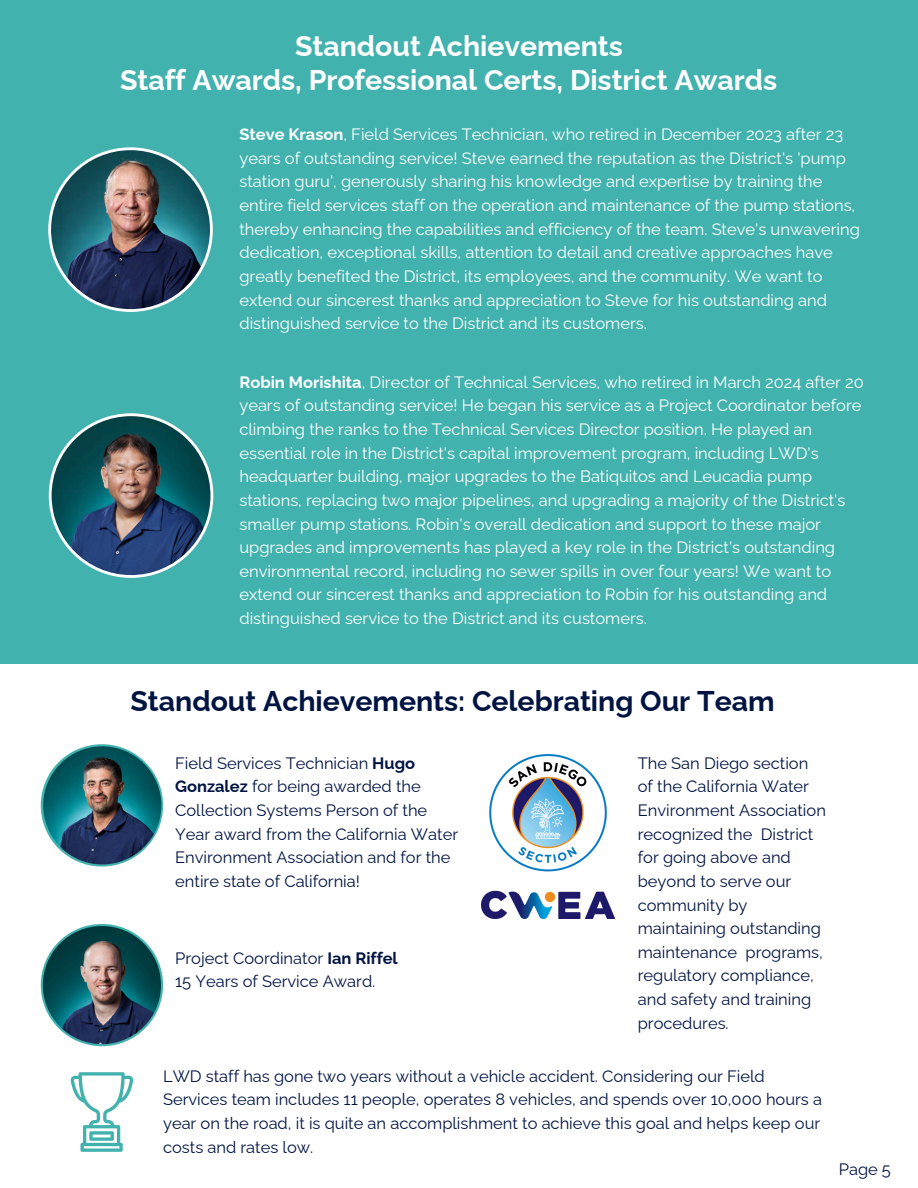
<style>
.page{position:relative;width:918px;height:1188px;background:#fff}
.page>*{position:absolute;margin:0;border:0;box-sizing:border-box;transform-origin:0 0}
.t1{font:700 28.5px/33.8px "Raleway";color:#fff}
.t2{font:700 28.5px "Raleway";color:#001442}
.t3{font:16.5px/23.7px "Raleway";color:#fff}
.t4{font:16.5px/23.7px "Raleway";color:#001442}
.s1{font-weight:700}
</style>
<div class="page">
<div style="left:0;top:0;width:918px;height:664px;background:#42b2ae"></div>
<img style="left:48px;top:147px;width:165px;height:165px;border-radius:50%">
<img style="left:51px;top:150px;width:159px;height:159px;border-radius:50%">
<img style="left:49px;top:413px;width:164px;height:165px;border-radius:50%">
<img style="left:52px;top:416px;width:159px;height:159px;border-radius:50%">
<svg style="left:41px;top:744px;width:122px;height:123px"></svg>
<img style="left:43px;top:746px;width:118px;height:118px;border-radius:50%">
<svg style="left:41px;top:924px;width:122px;height:122px"></svg>
<img style="left:43px;top:926px;width:118px;height:118px;border-radius:50%">
<img style="left:482px;top:754px;width:133px;height:164px">
<svg style="left:71px;top:1072px;width:62px;height:80px"></svg>
<h1 class="t1" style="left:120px;top:29px;width:659px;text-indent:175px">Standout Achievements<br>Staff Awards, Professional Certs, District Awards</h1>
<p class="t3" style="left:239px;top:123px;width:622px"><span class="s1">Steve Krason</span>, Field Services Technician, who retired in December 2023 after 23 years of outstanding service! Steve earned the reputation as the District's 'pump station guru', generously sharing his knowledge and expertise by training the entire field services staff on the operation and maintenance of the pump stations, thereby enhancing the capabilities and efficiency of the team. Steve's unwavering dedication, exceptional skills, attention to detail and creative approaches have greatly benefited the District, its employees, and the community. We want to extend our sincerest thanks and appreciation to Steve for his outstanding and distinguished service to the District and its customers.</p>
<p class="t3" style="left:239px;top:370px;width:626px"><span class="s1">Robin Morishita</span>, Director of Technical Services, who retired in March 2024 after 20 years of outstanding service! He began his service as a Project Coordinator before climbing the ranks to the Technical Services Director position. He played an essential role in the District's capital improvement program, including LWD's headquarter building, major upgrades to the Batiquitos and Leucadia pump stations, replacing two major pipelines, and upgrading a majority of the District's smaller pump stations. Robin's overall dedication and support to these major upgrades and improvements has played a key role in the District's outstanding environmental record, including no sewer spills in over four years! We want to extend our sincerest thanks and appreciation to Robin for his outstanding and distinguished service to the District and its customers.</p>
<p class="t2" style="left:131px;top:685px;width:646px">Standout Achievements: Celebrating Our Team</p>
<p class="t4" style="left:175px;top:751px;width:284px">Field Services Technician <span class="s1">Hugo<br>Gonzalez</span> for being awarded the<br>Collection Systems Person of the<br>Year award from the California Water<br>Environment Association and for the entire state of California!</p>
<p class="t4" style="left:175px;top:946px;width:224px">Project Coordinator <span class="s1">Ian Riffel</span></p>
<p class="t4" style="left:175px;top:970px;width:202px">15 Years of Service Award.</p>
<p class="t4" style="left:638px;top:751px;width:190px">The San Diego section of the California Water<br>Environment Association recognized the District for going above and beyond to serve our community by maintaining outstanding maintenance programs, regulatory compliance, and safety and training procedures.</p>
<p class="t4" style="left:163px;top:1064px;width:661px">LWD staff has gone two years without a vehicle accident. Considering our Field Services team includes 11 people, operates 8 vehicles, and spends over 10,000 hours a year on the road, it is quite an accomplishment to achieve this goal and helps keep our costs and rates low.</p>
<p class="t4" style="left:839px;top:1157px;width:54px">Page 5</p>
</div>
